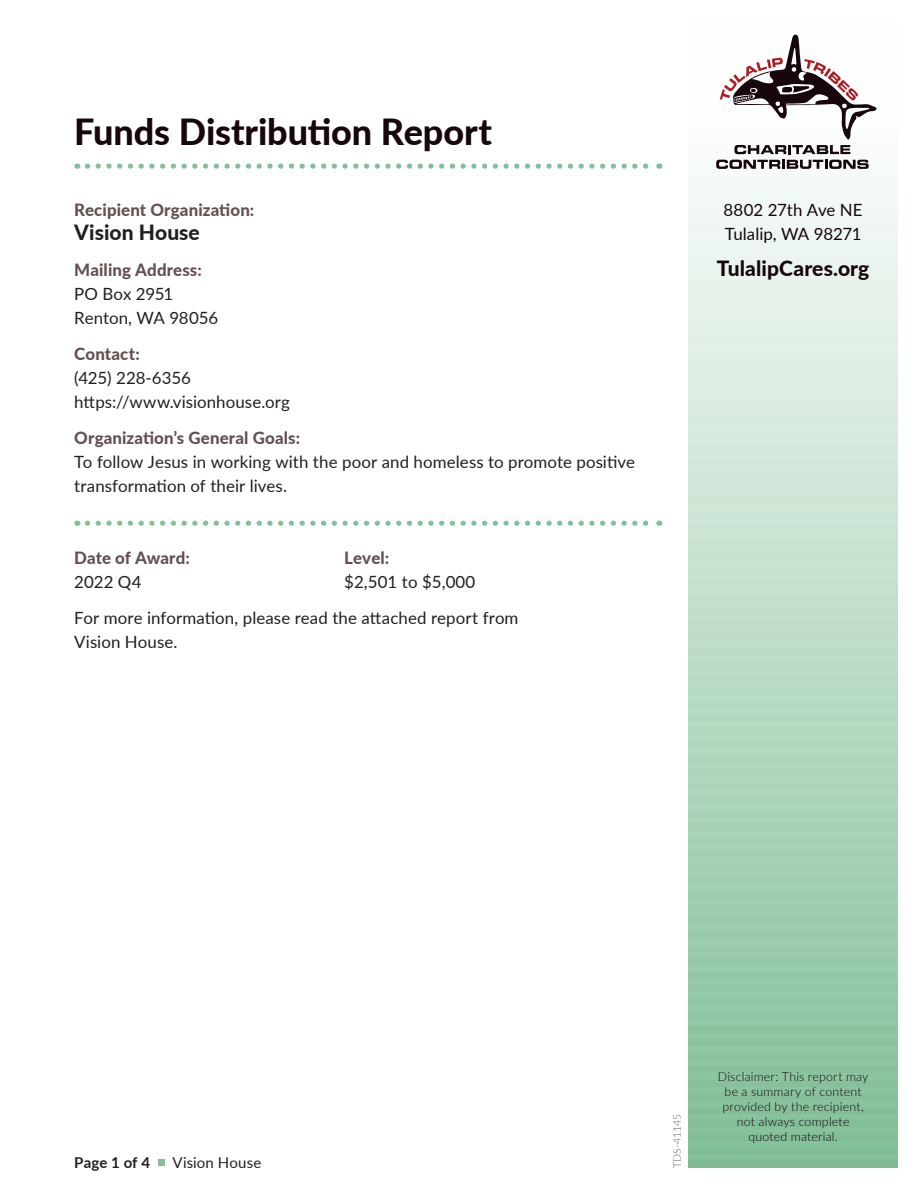
<style>
.page{position:relative;width:918px;height:1188px;background:#fff}
.page>*{position:absolute;margin:0;border:0;box-sizing:border-box;transform-origin:0 0}
.t1{font:800 36px "Lato";letter-spacing:-.005em;color:#17070d}
.t2{font:800 21px "Lato";letter-spacing:.005em;color:#17070d}
.t3{font:800 21px "Lato";letter-spacing:.005em;color:#231f20}
.t4{font:16.8px/24px "Lato";letter-spacing:.005em;color:#231f20}
.t5{font:800 16.8px "Lato";letter-spacing:.005em;color:#645052}
.t6{font:16.8px/24px "Lato";letter-spacing:-.005em;color:#17070d}
.t7{font:15px "Lato";letter-spacing:.01em;color:#231f20}
.t8{font:700 15px "Lato";letter-spacing:.005em;color:#231f20}
.t9{font:300 12.3px/14.9px "Lato";letter-spacing:.015em;color:#17070d;text-align:center}
.t10{font:300 10.5px "Lato";letter-spacing:-.005em;color:#636366}
</style>
<div class="page">
<svg style="left:688px;top:159px;width:210px;height:1002px;background:#bcddc8"></svg>
<div style="left:688px;top:122px;width:210px;height:6px;background:#fbfdfc"></div>
<div style="left:688px;top:135px;width:210px;height:7px;background:#fafcfb"></div>
<div style="left:688px;top:148px;width:210px;height:7px;background:#f8fbf9"></div>
<div style="left:688px;top:162px;width:210px;height:7px;background:#f7fbf8"></div>
<div style="left:688px;top:176px;width:210px;height:6px;background:#f5f9f6"></div>
<div style="left:688px;top:189px;width:210px;height:7px;background:#f3f9f5"></div>
<div style="left:688px;top:202px;width:210px;height:7px;background:#f2f8f4"></div>
<div style="left:688px;top:216px;width:210px;height:7px;background:#f0f7f3"></div>
<div style="left:688px;top:230px;width:210px;height:6px;background:#eef6f1"></div>
<div style="left:688px;top:243px;width:210px;height:7px;background:#edf5f0"></div>
<div style="left:688px;top:256px;width:210px;height:7px;background:#ebf4ee"></div>
<div style="left:688px;top:270px;width:210px;height:7px;background:#eaf4ed"></div>
<div style="left:688px;top:284px;width:210px;height:6px;background:#e8f3eb"></div>
<div style="left:688px;top:297px;width:210px;height:7px;background:#e6f2ea"></div>
<div style="left:688px;top:310px;width:210px;height:7px;background:#e5f1e9"></div>
<div style="left:688px;top:324px;width:210px;height:7px;background:#e3f0e8"></div>
<div style="left:688px;top:338px;width:210px;height:6px;background:#e1efe6"></div>
<div style="left:688px;top:351px;width:210px;height:7px;background:#e0eee5"></div>
<div style="left:688px;top:364px;width:210px;height:7px;background:#deede3"></div>
<div style="left:688px;top:378px;width:210px;height:7px;background:#ddede2"></div>
<div style="left:688px;top:392px;width:210px;height:6px;background:#dbece0"></div>
<div style="left:688px;top:405px;width:210px;height:7px;background:#d9ebdf"></div>
<div style="left:688px;top:418px;width:210px;height:7px;background:#d8eade"></div>
<div style="left:688px;top:432px;width:210px;height:7px;background:#d6e9dd"></div>
<div style="left:688px;top:446px;width:210px;height:6px;background:#d4e8db"></div>
<div style="left:688px;top:459px;width:210px;height:7px;background:#d2e7da"></div>
<div style="left:688px;top:472px;width:210px;height:7px;background:#d1e7d8"></div>
<div style="left:688px;top:486px;width:210px;height:7px;background:#cfe6d7"></div>
<div style="left:688px;top:500px;width:210px;height:6px;background:#cde5d5"></div>
<div style="left:688px;top:513px;width:210px;height:7px;background:#cce4d4"></div>
<div style="left:688px;top:526px;width:210px;height:7px;background:#cae3d3"></div>
<div style="left:688px;top:540px;width:210px;height:7px;background:#c9e2d2"></div>
<div style="left:688px;top:554px;width:210px;height:6px;background:#c7e1d0"></div>
<div style="left:688px;top:567px;width:210px;height:7px;background:#c5e0cf"></div>
<div style="left:688px;top:580px;width:210px;height:7px;background:#c4e0cd"></div>
<div style="left:688px;top:594px;width:210px;height:7px;background:#c2dfcc"></div>
<div style="left:688px;top:608px;width:210px;height:6px;background:#c0deca"></div>
<div style="left:688px;top:621px;width:210px;height:7px;background:#bfddc9"></div>
<div style="left:688px;top:634px;width:210px;height:7px;background:#bedcc8"></div>
<div style="left:688px;top:648px;width:210px;height:7px;background:#bcdcc7"></div>
<div style="left:688px;top:662px;width:210px;height:6px;background:#badbc5"></div>
<div style="left:688px;top:675px;width:210px;height:7px;background:#b9dac4"></div>
<div style="left:688px;top:688px;width:210px;height:7px;background:#b7d9c3"></div>
<div style="left:688px;top:702px;width:210px;height:7px;background:#b6d8c2"></div>
<div style="left:688px;top:716px;width:210px;height:6px;background:#b4d7c0"></div>
<div style="left:688px;top:729px;width:210px;height:7px;background:#b2d6bf"></div>
<div style="left:688px;top:742px;width:210px;height:7px;background:#b1d5bd"></div>
<div style="left:688px;top:756px;width:210px;height:7px;background:#afd5bc"></div>
<div style="left:688px;top:770px;width:210px;height:6px;background:#aed4bb"></div>
<div style="left:688px;top:783px;width:210px;height:7px;background:#acd3b9"></div>
<div style="left:688px;top:796px;width:210px;height:7px;background:#aad2b8"></div>
<div style="left:688px;top:810px;width:210px;height:7px;background:#a9d1b7"></div>
<div style="left:688px;top:824px;width:210px;height:6px;background:#a7d0b5"></div>
<div style="left:688px;top:837px;width:210px;height:7px;background:#a5cfb4"></div>
<div style="left:688px;top:850px;width:210px;height:7px;background:#a3cfb2"></div>
<div style="left:688px;top:864px;width:210px;height:7px;background:#a2ceb1"></div>
<div style="left:688px;top:878px;width:210px;height:6px;background:#a0cdb0"></div>
<div style="left:688px;top:891px;width:210px;height:7px;background:#9eccae"></div>
<div style="left:688px;top:904px;width:210px;height:7px;background:#9dcbad"></div>
<div style="left:688px;top:918px;width:210px;height:7px;background:#9bcaab"></div>
<div style="left:688px;top:932px;width:210px;height:6px;background:#9ac9aa"></div>
<div style="left:688px;top:945px;width:210px;height:7px;background:#98c8a9"></div>
<div style="left:688px;top:958px;width:210px;height:7px;background:#96c8a7"></div>
<div style="left:688px;top:972px;width:210px;height:7px;background:#95c7a6"></div>
<div style="left:688px;top:986px;width:210px;height:6px;background:#93c6a5"></div>
<div style="left:688px;top:999px;width:210px;height:7px;background:#91c5a3"></div>
<div style="left:688px;top:1012px;width:210px;height:7px;background:#90c4a2"></div>
<div style="left:688px;top:1026px;width:210px;height:7px;background:#8ec3a0"></div>
<div style="left:688px;top:1040px;width:210px;height:6px;background:#8dc39f"></div>
<div style="left:688px;top:1053px;width:210px;height:7px;background:#8bc19e"></div>
<div style="left:688px;top:1066px;width:210px;height:7px;background:#89c19c"></div>
<div style="left:688px;top:1080px;width:210px;height:7px;background:#88c09b"></div>
<div style="left:688px;top:1094px;width:210px;height:6px;background:#86bf9a"></div>
<div style="left:688px;top:1107px;width:210px;height:7px;background:#84be98"></div>
<div style="left:688px;top:1120px;width:210px;height:7px;background:#83bd97"></div>
<div style="left:688px;top:1134px;width:210px;height:7px;background:#81bc95"></div>
<div style="left:688px;top:1148px;width:210px;height:6px;background:#80bc94"></div>
<div style="left:688px;top:1161px;width:210px;height:7px;background:#7ebb93"></div>
<svg style="left:719px;top:34px;width:158px;height:120px"></svg>
<svg style="left:716px;top:160px;width:153px;height:9px"></svg>
<svg style="left:87px;top:164px;width:573px;height:5px"></svg>
<svg style="left:87px;top:521px;width:573px;height:5px"></svg>
<div style="left:158px;top:1159px;width:7px;height:7px;background:#82c198"></div>
<h1 class="t1" style="left:74px;top:105px;width:419px">Funds Distribution Report</h1>
<p class="t5" style="left:74px;top:197px;width:182px">Recipient Organization:</p>
<p class="t3" style="left:74px;top:217px;width:127px">Vision House</p>
<p class="t5" style="left:74px;top:257px;width:129px">Mailing Address:</p>
<p class="t4" style="left:74px;top:281px;width:146px">PO Box 2951<br>Renton, WA 98056</p>
<p class="t5" style="left:74px;top:341px;width:67px">Contact:</p>
<p class="t4" style="left:74px;top:365px;width:217px">(425) 228-6356 https://www.visionhouse.org</p>
<p class="t5" style="left:74px;top:425px;width:227px">Organization’s General Goals:</p>
<p class="t4" style="left:74px;top:449px;width:562px">To follow Jesus in working with the poor and homeless to promote positive transformation of their lives.</p>
<p class="t5" style="left:344px;top:545px;width:47px">Level:</p>
<p class="t4" style="left:74px;top:563px;width:446px;line-height:36.3px;text-indent:270px">$2,501 to $5,000<br>For more information, please read the attached report from</p>
<p class="t4" style="left:74px;top:629px;width:105px">Vision House.</p>
<p class="t5" style="left:74px;top:545px;width:117px">Date of Award:</p>
<p class="t4" style="left:74px;top:569px;width:69px">2022 Q4</p>
<p class="t6" style="left:724px;top:197px;width:141px">8802 27th Ave NE<br>Tulalip, WA 98271</p>
<p class="t2" style="left:717px;top:253px;width:154px">TulalipCares.org</p>
<p class="t8" style="left:74px;top:1151px;width:77px">Page 1 of 4</p>
<p class="t7" style="left:173px;top:1152px;width:90px">Vision House</p>
<p class="t10" style="left:670px;top:1168px;width:55px;rotate:-90deg">TDS-41145</p>
<p class="t9" style="left:718px;top:1069px;width:152px">Disclaimer: This report may be a summary of content provided by the recipient, not always complete quoted material.</p>
</div>
